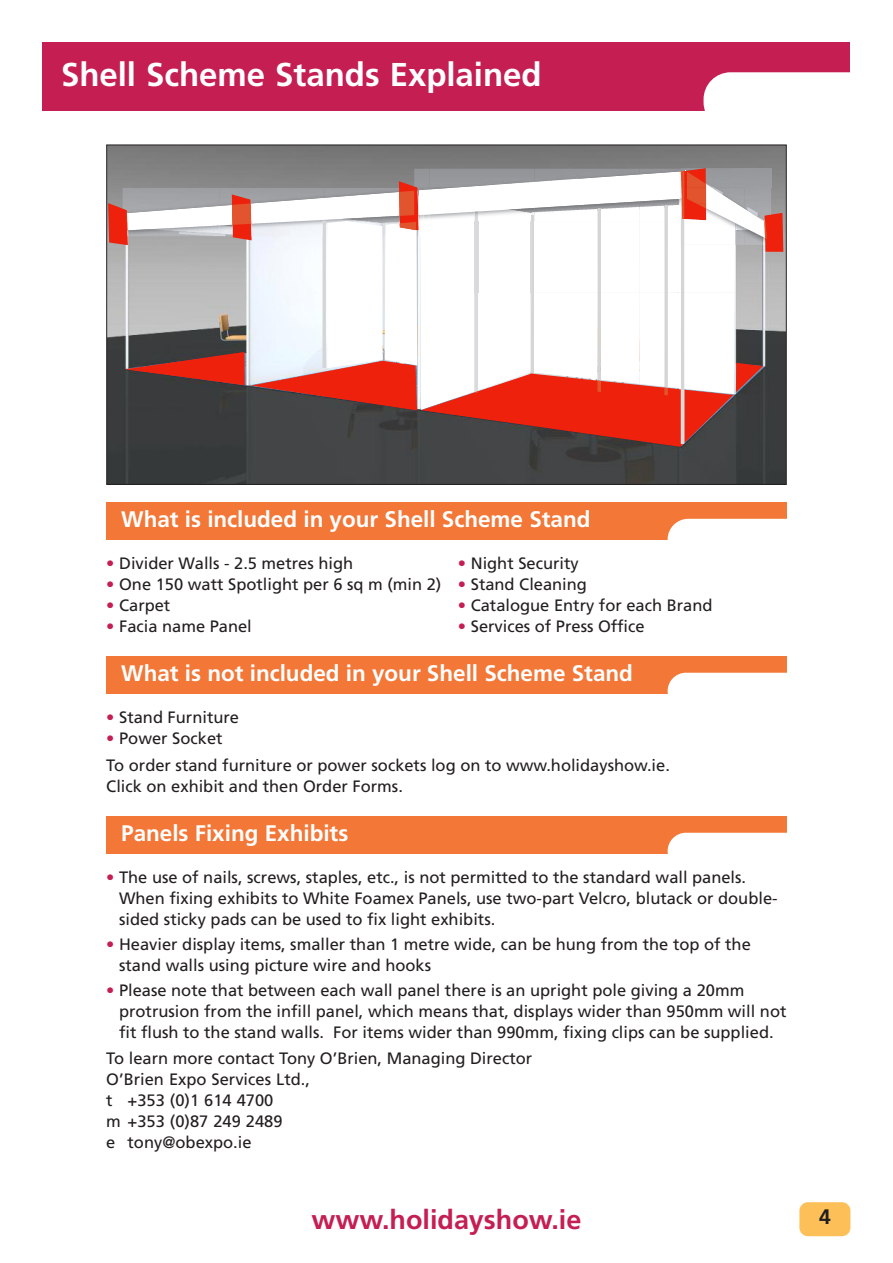
<style>
.page{position:relative;width:893px;height:1263px;background:#fff}
.page>*{position:absolute;margin:0;border:0;box-sizing:border-box;transform-origin:0 0}
.t1{font:700 33px "Frutiger";color:#fff}
.t2{font:700 27px "Frutiger";color:#c51e53}
.t3{font:700 22.5px "Frutiger";color:#fff}
.t4{font:700 21px "Frutiger";color:#231f20}
.t5{font:16.5px/21px "Frutiger";color:#231f20}
.s1{color:#c51e53}
</style>
<div class="page">
<div style="left:43px;top:43px;width:807px;height:68px;background:#c51e53"></div>
<div style="left:704px;top:72px;width:180px;height:57px;background:#fff;border-radius:27px"></div>
<div style="left:106px;top:816px;width:681px;height:37px;background:#f37737"></div>
<div style="left:106px;top:502px;width:681px;height:38px;background:#f37737"></div>
<div style="left:106px;top:656px;width:681px;height:37px;background:#f37737"></div>
<div style="left:668px;top:519px;width:152px;height:41px;background:#fff;border-radius:21px"></div>
<div style="left:668px;top:673px;width:152px;height:36px;background:#fff;border-radius:18px"></div>
<div style="left:668px;top:833px;width:152px;height:36px;background:#fff;border-radius:18px"></div>
<div style="left:799px;top:1202px;width:51px;height:34px;background:#fdc059;border-radius:9px"></div>
<img style="left:108px;top:147px;width:677px;height:336px">
<svg style="left:108px;top:168px;width:675px;height:279px"></svg>
<img style="left:640px;top:384px;width:94px;height:10px">
<img style="left:681px;top:397px;width:3px;height:47px">
<h1 class="t1" style="left:61px;top:61px;width:482px">Shell Scheme Stands Explained</h1>
<h3 class="t3" style="left:121px;top:510px;width:471px">What is included in your Shell Scheme Stand</h3>
<p class="t5" style="left:106px;top:554px;width:248px"><span class="s1">•</span> Divider Walls - 2.5 metres high</p>
<p class="t5" style="left:106px;top:575px;width:337px"><span class="s1">•</span> One 150 watt Spotlight per 6 sq m (min 2)</p>
<p class="t5" style="left:106px;top:596px;width:66px"><span class="s1">•</span> Carpet</p>
<p class="t5" style="left:106px;top:617px;width:147px"><span class="s1">•</span> Facia name Panel</p>
<p class="t5" style="left:458px;top:554px;width:122px"><span class="s1">•</span> Night Security</p>
<p class="t5" style="left:458px;top:575px;width:131px"><span class="s1">•</span> Stand Cleaning</p>
<p class="t5" style="left:458px;top:596px;width:256px"><span class="s1">•</span> Catalogue Entry for each Brand</p>
<p class="t5" style="left:458px;top:617px;width:188px"><span class="s1">•</span> Services of Press Office</p>
<h3 class="t3" style="left:121px;top:664px;width:513px">What is not included in your Shell Scheme Stand</h3>
<p class="t5" style="left:106px;top:708px;width:134px"><span class="s1">•</span> Stand Furniture</p>
<p class="t5" style="left:106px;top:726px;width:565px;line-height:27.5px"><span class="s1">•</span> Power Socket<br>To order stand furniture or power sockets log on to www.holidayshow.ie.</p>
<p class="t5" style="left:106px;top:777px;width:298px">Click on exhibit and then Order Forms.</p>
<h3 class="t3" style="left:121px;top:824px;width:229px">Panels Fixing Exhibits</h3>
<p class="t5" style="left:119px;top:868px;width:660px;text-indent:-13px"><span class="s1">•</span> The use of nails, screws, staples, etc., is not permitted to the standard wall panels.<br>When fixing exhibits to White Foamex Panels, use two-part Velcro, blutack or double&shy;sided sticky pads can be used to fix light exhibits.</p>
<p class="t5" style="left:119px;top:935px;width:633px;text-indent:-13px"><span class="s1">•</span> Heavier display items, smaller than 1 metre wide, can be hung from the top of the stand walls using picture wire and hooks</p>
<p class="t5" style="left:119px;top:981px;width:669px;text-indent:-13px"><span class="s1">•</span> Please note that between each wall panel there is an upright pole giving a 20mm protrusion from the infill panel, which means that, displays wider than 950mm will not fit flush to the stand walls. For items wider than 990mm, fixing clips can be supplied.</p>
<p class="t5" style="left:106px;top:1049px;width:428px">To learn more contact Tony O’Brien, Managing Director<br>O’Brien Expo Services Ltd.,<br>t +353 (0)1 614 4700<br>m +353 (0)87 249 2489<br>e tony@obexpo.ie</p>
<h2 class="t2" style="left:312px;top:1209px;width:271px">www.holidayshow.ie</h2>
<p class="t4" style="left:819px;top:1208px;width:13px">4</p>
</div>
